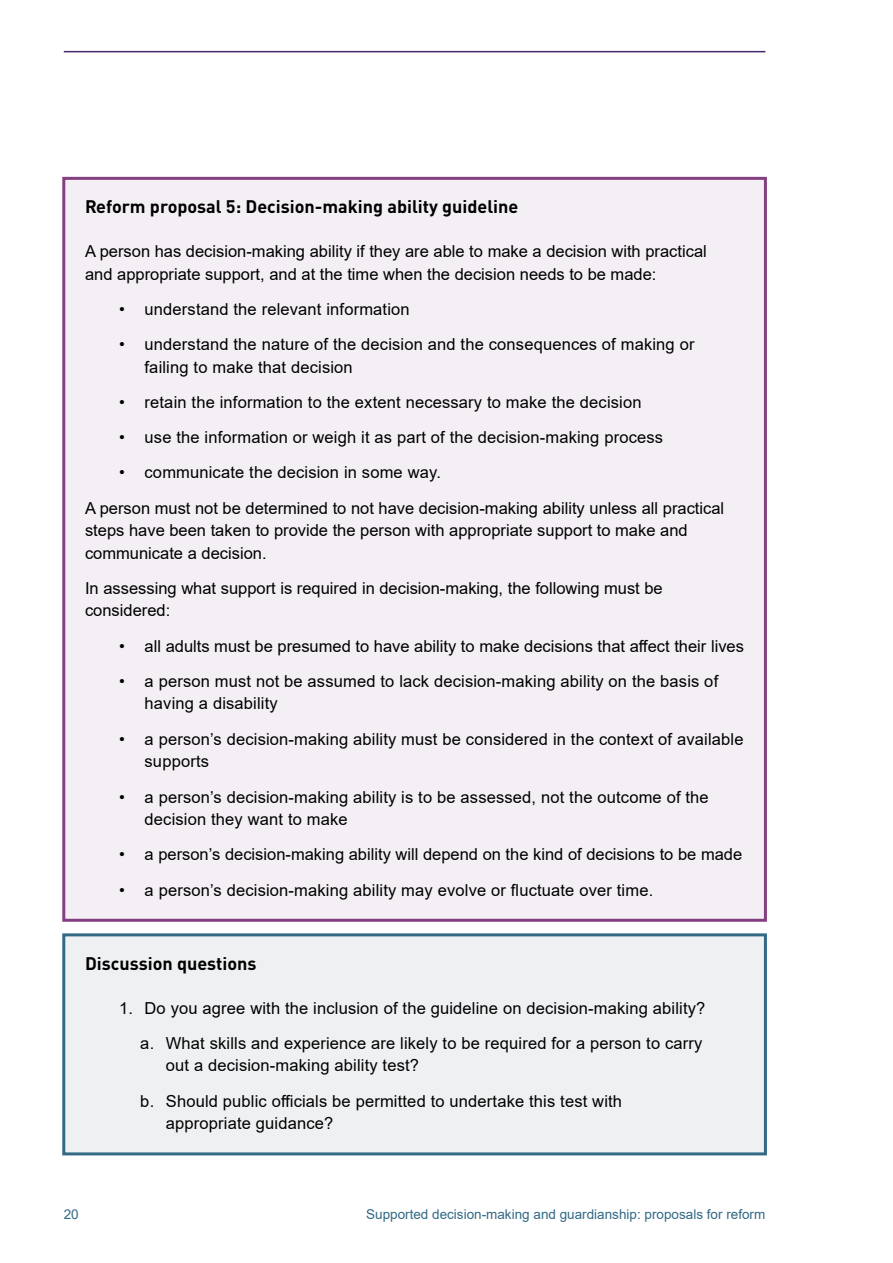
<style>
.page{position:relative;width:893px;height:1263px;background:#fff}
.page>*{position:absolute;margin:0;border:0;box-sizing:border-box;transform-origin:0 0}
.t1{font:700 18px "DIN Pro";color:#000}
.t2{font:16.5px/22.5px "Arial";letter-spacing:.01em;color:#000}
.t3{font:13.5px "Arial";color:#326985}
</style>
<div class="page">
<hr style="left:64px;top:51px;width:701px;height:1px;background:#46276b">
<div style="left:62px;top:177px;width:705px;height:745px;background:#f4eff4;border:3px solid #843f81"></div>
<div style="left:62px;top:933px;width:705px;height:222px;background:#eff0f2;border:3px solid #326985"></div>
<p class="t1" style="left:85px;top:192px;width:435px">Reform proposal 5: Decision-making ability guideline</p>
<p class="t2" style="left:85px;top:240px;width:623px">A person has decision-making ability if they are able to make a decision with practical and appropriate support, and at the time when the decision needs to be made:</p>
<p class="t2" style="left:119px;top:298px;width:292px">• understand the relevant information</p>
<p class="t2" style="left:145px;top:333px;width:551px;text-indent:-26px">• understand the nature of the decision and the consequences of making or failing to make that decision</p>
<p class="t2" style="left:119px;top:391px;width:524px">• retain the information to the extent necessary to make the decision</p>
<p class="t2" style="left:119px;top:426px;width:546px">• use the information or weigh it as part of the decision-making process</p>
<p class="t2" style="left:119px;top:461px;width:320px">• communicate the decision in some way.</p>
<p class="t2" style="left:85px;top:496px;width:641px">A person must not be determined to not have decision-making ability unless all practical steps have been taken to provide the person with appropriate support to make and communicate a decision.</p>
<p class="t2" style="left:85px;top:577px;width:579px">In assessing what support is required in decision-making, the following must be considered:</p>
<p class="t2" style="left:119px;top:634px;width:626px">• all adults must be presumed to have ability to make decisions that affect their lives</p>
<p class="t2" style="left:145px;top:670px;width:575px;text-indent:-26px">• a person must not be assumed to lack decision-making ability on the basis of having a disability</p>
<p class="t2" style="left:145px;top:728px;width:600px;text-indent:-26px">• a person’s decision-making ability must be considered in the context of available supports</p>
<p class="t2" style="left:145px;top:785px;width:566px;text-indent:-26px">• a person’s decision-making ability is to be assessed, not the outcome of the decision they want to make</p>
<p class="t2" style="left:119px;top:843px;width:625px">• a person’s decision-making ability will depend on the kind of decisions to be made</p>
<p class="t2" style="left:119px;top:878px;width:536px">• a person’s decision-making ability may evolve or fluctuate over time.</p>
<p class="t1" style="left:85px;top:948px;width:173px">Discussion questions</p>
<p class="t2" style="left:119px;top:996px;width:588px">1. Do you agree with the inclusion of the guideline on decision-making ability?</p>
<p class="t2" style="left:166px;top:1032px;width:538px;text-indent:-26px">a. What skills and experience are likely to be required for a person to carry out a decision-making ability test?</p>
<p class="t2" style="left:166px;top:1089px;width:458px;text-indent:-26px">b. Should public officials be permitted to undertake this test with appropriate guidance?</p>
<p class="t3" style="left:64px;top:1205px;width:17px">20</p>
<p class="t3" style="left:366px;top:1205px;width:401px">Supported decision-making and guardianship: proposals for reform</p>
</div>
